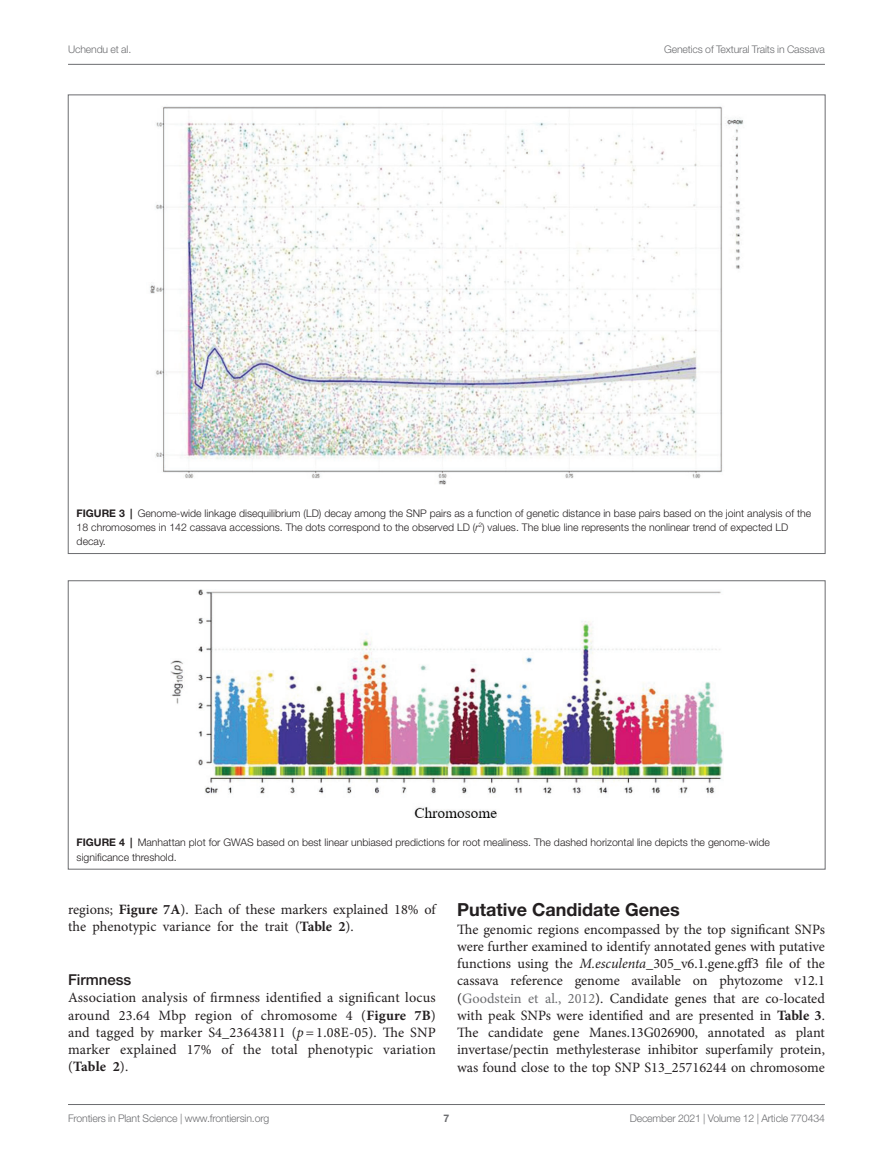
<style>
.page{position:relative;width:893px;height:1170px;background:#fff}
.page>*{position:absolute;margin:0;border:0;box-sizing:border-box;transform-origin:0 0}
.HEAD_2{font:700 18px "Helvetica Neue LT Std";color:#231f20}
.HEAD_3{font:500 15px "Helvetica Neue LT Std";color:#231f20}
.TEXT_FLUSH{font:14.25px/17.2px "Minion Pro";color:#231f20;text-align:justify}
.FIG_LEG{font:300 10.5px/14.2px "Helvetica Neue LT Std";color:#231f20}
.t1{font:300 10.5px "Helvetica Neue LT Std";letter-spacing:-.015em;color:#6c6d70}
.t2{font:700 10.5px "Helvetica Neue LT Std";color:#6c6d70}
.s1{font-weight:700}
.s2{font-style:italic}
.s3{color:#6c6d70}
</style>
<div class="page">
<hr style="left:68px;top:64px;width:757px;height:1px;background:#6c6d70">
<hr style="left:68px;top:1104px;width:757px;height:1px;background:#6c6d70">
<img style="left:150px;top:106px;width:594px;height:379px">
<img style="left:170px;top:589px;width:553px;height:228px">
<p class="t1" style="left:68px;top:42px;width:65px">Uchendu et al.</p>
<p class="t1" style="left:664px;top:42px;width:162px">Genetics of Textural Traits in Cassava</p>
<p class="FIG_LEG" style="left:77px;top:505px;width:736px"><span class="s1">FIGURE 3 |</span> Genome-wide linkage disequilibrium (LD) decay among the SNP pairs as a function of genetic distance in base pairs based on the joint analysis of the<br>18 chromosomes in 142 cassava accessions. The dots correspond to the observed LD (<span class="s2">r</span><sup>2</sup>) values. The blue line represents the nonlinear trend of expected LD decay.</p>
<p class="FIG_LEG" style="left:77px;top:835px;width:695px"><span class="s1">FIGURE 4 |</span> Manhattan plot for GWAS based on best linear unbiased predictions for root mealiness. The dashed horizontal line depicts the genome-wide significance threshold.</p>
<p class="TEXT_FLUSH" style="left:68px;top:900px;width:369px">regions; <span class="s1">Figure 7A</span>). Each of these markers explained 18% of the phenotypic variance for the trait (<span class="s1">Table 2</span>).</p>
<p class="HEAD_3" style="left:68px;top:970px;width:65px">Firmness</p>
<p class="TEXT_FLUSH" style="left:68px;top:989px;width:369px">Association analysis of firmness identified a significant locus around 23.64 Mbp region of chromosome 4 (<span class="s1">Figure 7B</span>) and tagged by marker S4_23643811 (<span class="s2">p</span> = 1.08E-05). The SNP marker explained 17% of the total phenotypic variation (<span class="s1">Table 2</span>).</p>
<p class="HEAD_2" style="left:457px;top:898px;width:224px">Putative Candidate Genes</p>
<p class="TEXT_FLUSH" style="left:457px;top:920px;width:369px">The genomic regions encompassed by the top significant SNPs were further examined to identify annotated genes with putative functions using the <span class="s2">M.esculenta</span>_305_v6.1.gene.gff3 file of the cassava reference genome available on phytozome v12.1 (<span class="s3">Goodstein et al., 2012</span>). Candidate genes that are co-located with peak SNPs were identified and are presented in <span class="s1">Table 3</span>.<br>The candidate gene Manes.13G026900, annotated as plant invertase/pectin methylesterase inhibitor superfamily protein, was found close to the top SNP S13_25716244 on chromosome</p>
<p class="t1" style="left:68px;top:1111px;width:203px">Frontiers in Plant Science | www.frontiersin.org</p>
<p class="t2" style="left:444px;top:1111px;width:7px">7</p>
<p class="t1" style="left:630px;top:1111px;width:197px">December 2021 | Volume 12 | Article 770434</p>
</div>
